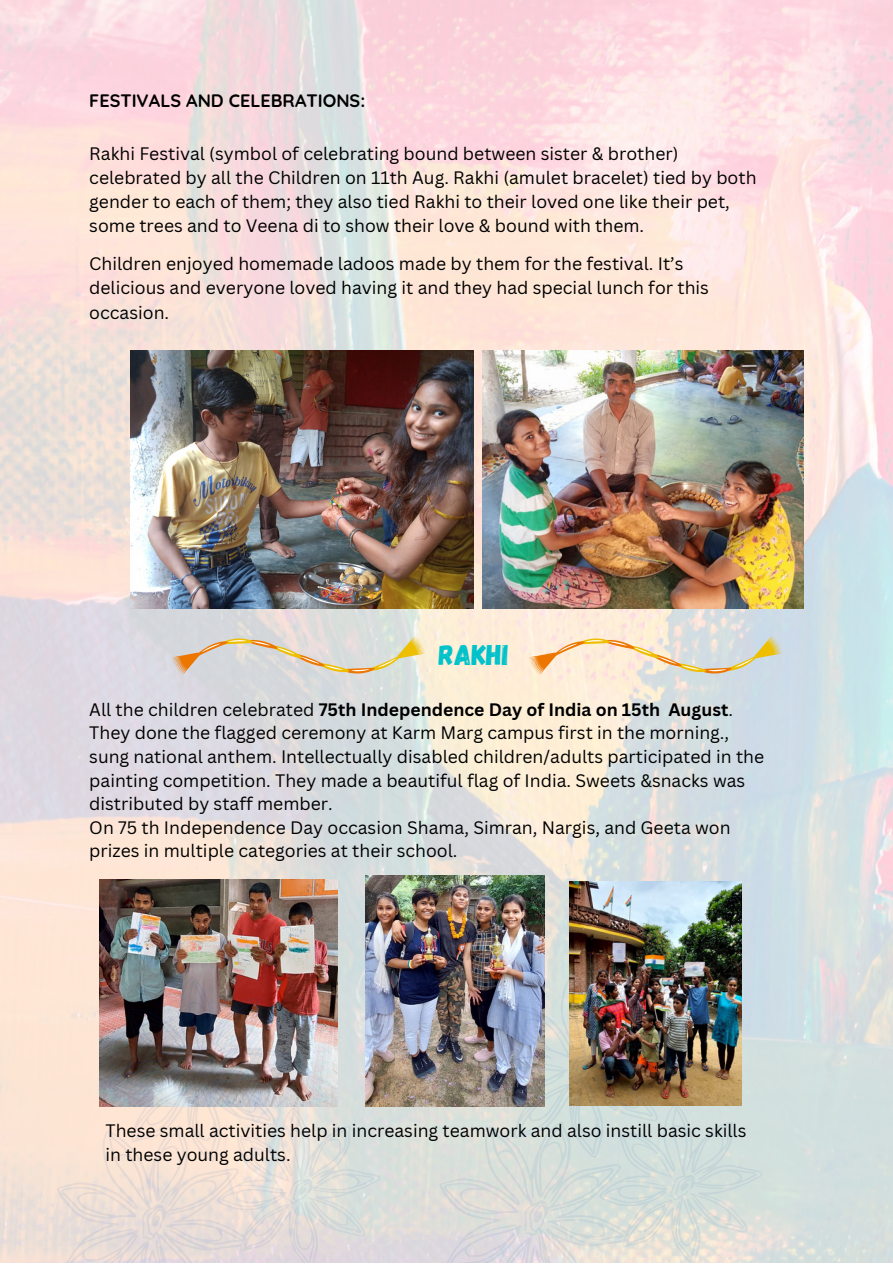
<style>
.page{position:relative;width:893px;height:1264px;background:#fff}
.page>*{position:absolute;margin:0;border:0;box-sizing:border-box;transform-origin:0 0}
.t1{font:28.5px "Gagalin";color:#00c2cb}
.t2{font:700 18px "Quicksand";color:#000}
.t3{font:17.55px/23.5px "Canva Sans";color:#000}
.s1{font-weight:700}
</style>
<div class="page">
<img style="left:0;top:0;width:892px;height:1262px">
<img style="left:130px;top:350px;width:343px;height:258px">
<img style="left:483px;top:350px;width:320px;height:258px">
<svg style="left:172px;top:635px;width:254px;height:40px;background:#ddd4c1"></svg>
<svg style="left:528px;top:635px;width:254px;height:40px;background:#eadcc3"></svg>
<img style="left:99px;top:879px;width:238px;height:97px">
<img style="left:569px;top:881px;width:172px;height:91px">
<img style="left:365px;top:875px;width:179px;height:231px">
<svg style="left:439px;top:1103px;width:323px;height:159px;background:#d8ddda"></svg>
<img style="left:443px;top:972px;width:313px;height:290px">
<svg style="left:57px;top:1107px;width:323px;height:155px;background:#e4dfd9"></svg>
<img style="left:61px;top:976px;width:313px;height:286px">
<p class="t2" style="left:89px;top:89px;width:277px">FESTIVALS AND CELEBRATIONS:</p>
<p class="t3" style="left:89px;top:141px;width:668px;line-height:24.2px">Rakhi Festival (symbol of celebrating bound between sister &amp; brother) celebrated by all the Children on 11th Aug. Rakhi (amulet bracelet) tied by both gender to each of them; they also tied Rakhi to their loved one like their pet, some trees and to Veena di to show their love &amp; bound with them.</p>
<p class="t3" style="left:89px;top:250px;width:621px;line-height:24.6px">Children enjoyed homemade ladoos made by them for the festival. It’s delicious and everyone loved having it and they had special lunch for this occasion.</p>
<h1 class="t1" style="left:439px;top:636px;width:71px">RAKHI</h1>
<p class="t3" style="left:89px;top:697px;width:676px">All the children celebrated <span class="s1">75th Independence Day of India on 15th August</span>.<br>They done the flagged ceremony at Karm Marg campus first in the morning., sung national anthem. Intellectually disabled children/adults participated in the painting competition. They made a beautiful flag of India. Sweets &amp;snacks was distributed by staff member.<br>On 75 th Independence Day occasion Shama, Simran, Nargis, and Geeta won prizes in multiple categories at their school.</p>
<p class="t3" style="left:105px;top:1118px;width:642px">These small activities help in increasing teamwork and also instill basic skills in these young adults.</p>
</div>
